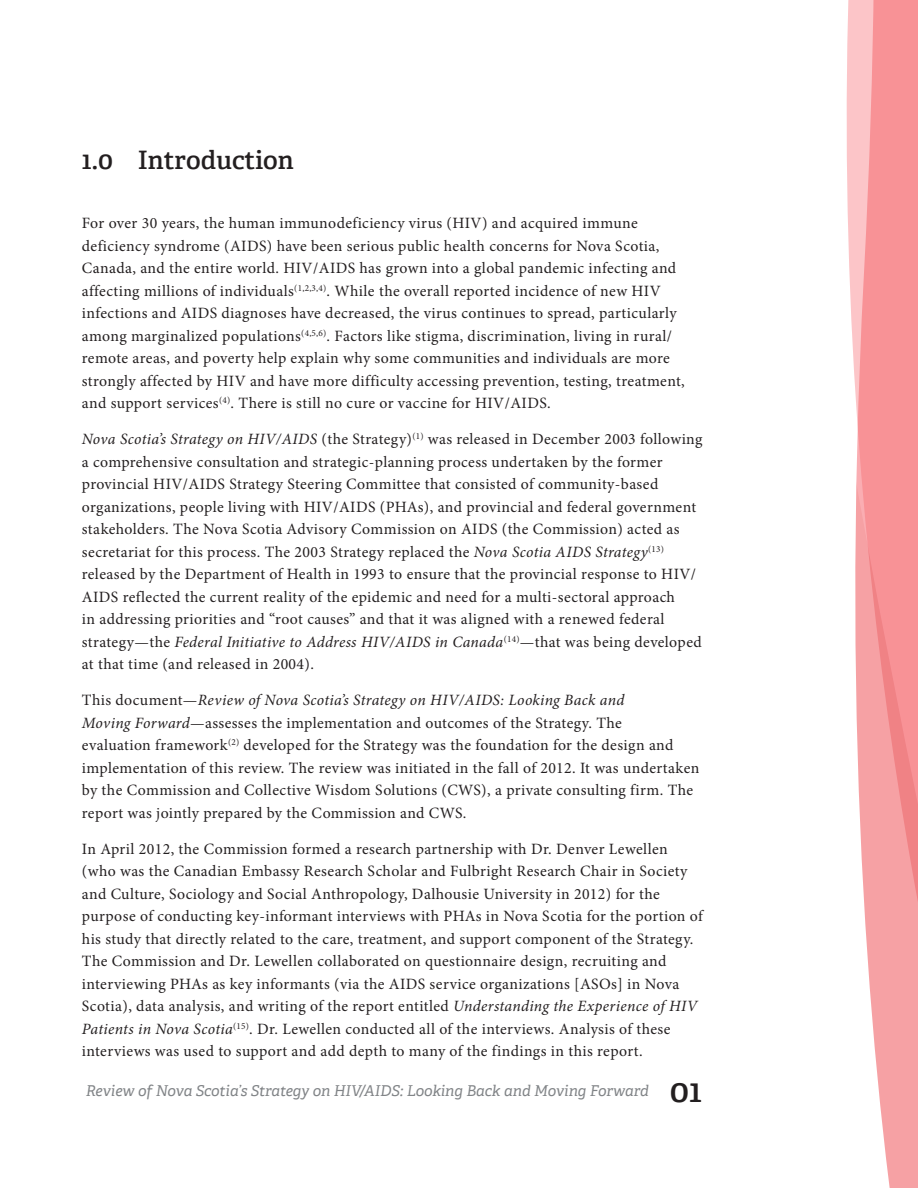
<style>
.page{position:relative;width:918px;height:1188px;background:#fff}
.page>*{position:absolute;margin:0;border:0;box-sizing:border-box;transform-origin:0 0}
.Header_1{font:600 25.5px "Adelle";color:#231f20}
.BODY{font:15.75px/22.5px "Minion Pro";letter-spacing:.025em;color:#231f20}
.t1{font:italic 15px "Adelle";color:#818487}
.s1{font-style:italic}
.s2{font-weight:600;font-style:normal;font-size:33px;color:#231f20}
</style>
<div class="page">
<svg style="left:846px;top:0;width:72px;height:1188px"></svg>
<p class="Header_1" style="left:82px;top:145px;width:213px">1.0 Introduction</p>
<p class="BODY" style="left:82px;top:212px;width:604px">For over 30 years, the human immunodeficiency virus (HIV) and acquired immune deficiency syndrome (AIDS) have been serious public health concerns for Nova Scotia, Canada, and the entire world. HIV/AIDS has grown into a global pandemic infecting and affecting millions of individuals<sup>(1,2,3,4)</sup>. While the overall reported incidence of new HIV infections and AIDS diagnoses have decreased, the virus continues to spread, particularly among marginalized populations<sup>(4,5,6)</sup>. Factors like stigma, discrimination, living in rural/ remote areas, and poverty help explain why some communities and individuals are more strongly affected by HIV and have more difficulty accessing prevention, testing, treatment, and support services<sup>(4)</sup>. There is still no cure or vaccine for HIV/AIDS.</p>
<p class="BODY" style="left:82px;top:428px;width:622px"><span class="s1">Nova Scotia’s Strategy on HIV/AIDS</span> (the Strategy)<sup>(1)</sup> was released in December 2003 following a comprehensive consultation and strategic-planning process undertaken by the former provincial HIV/AIDS Strategy Steering Committee that consisted of community-based organizations, people living with HIV/AIDS (PHAs), and provincial and federal government stakeholders. The Nova Scotia Advisory Commission on AIDS (the Commission) acted as secretariat for this process. The 2003 Strategy replaced the <span class="s1">Nova Scotia AIDS Strategy</span><sup>(13) </sup>released by the Department of Health in 1993 to ensure that the provincial response to HIV/ AIDS reflected the current reality of the epidemic and need for a multi-sectoral approach<br>in addressing priorities and “root causes” and that it was aligned with a renewed federal strategy—the <span class="s1">Federal Initiative to Address HIV/AIDS in Canada</span><sup>(14)</sup>—that was being developed at that time (and released in 2004).</p>
<p class="BODY" style="left:82px;top:689px;width:619px">This document—<span class="s1">Review of Nova Scotia’s Strategy on HIV/AIDS: Looking Back and<br>Moving Forward</span>—assesses the implementation and outcomes of the Strategy. The<br>evaluation framework<sup>(2)</sup> developed for the Strategy was the foundation for the design and implementation of this review. The review was initiated in the fall of 2012. It was undertaken by the Commission and Collective Wisdom Solutions (CWS), a private consulting firm. The report was jointly prepared by the Commission and CWS.</p>
<p class="BODY" style="left:82px;top:838px;width:622px">In April 2012, the Commission formed a research partnership with Dr. Denver Lewellen (who was the Canadian Embassy Research Scholar and Fulbright Research Chair in Society and Culture, Sociology and Social Anthropology, Dalhousie University in 2012) for the purpose of conducting key-informant interviews with PHAs in Nova Scotia for the portion of his study that directly related to the care, treatment, and support component of the Strategy.<br>The Commission and Dr. Lewellen collaborated on questionnaire design, recruiting and interviewing PHAs as key informants (via the AIDS service organizations [ASOs] in Nova Scotia), data analysis, and writing of the report entitled <span class="s1">Understanding the Experience of HIV Patients in Nova Scotia</span><sup>(15)</sup>. Dr. Lewellen conducted all of the interviews. Analysis of these interviews was used to support and add depth to many of the findings in this report.</p>
<p class="t1" style="left:86px;top:1082px;width:618px">Review of Nova Scotia’s Strategy on HIV/AIDS: Looking Back and Moving Forward <span class="s2">01</span></p>
</div>
